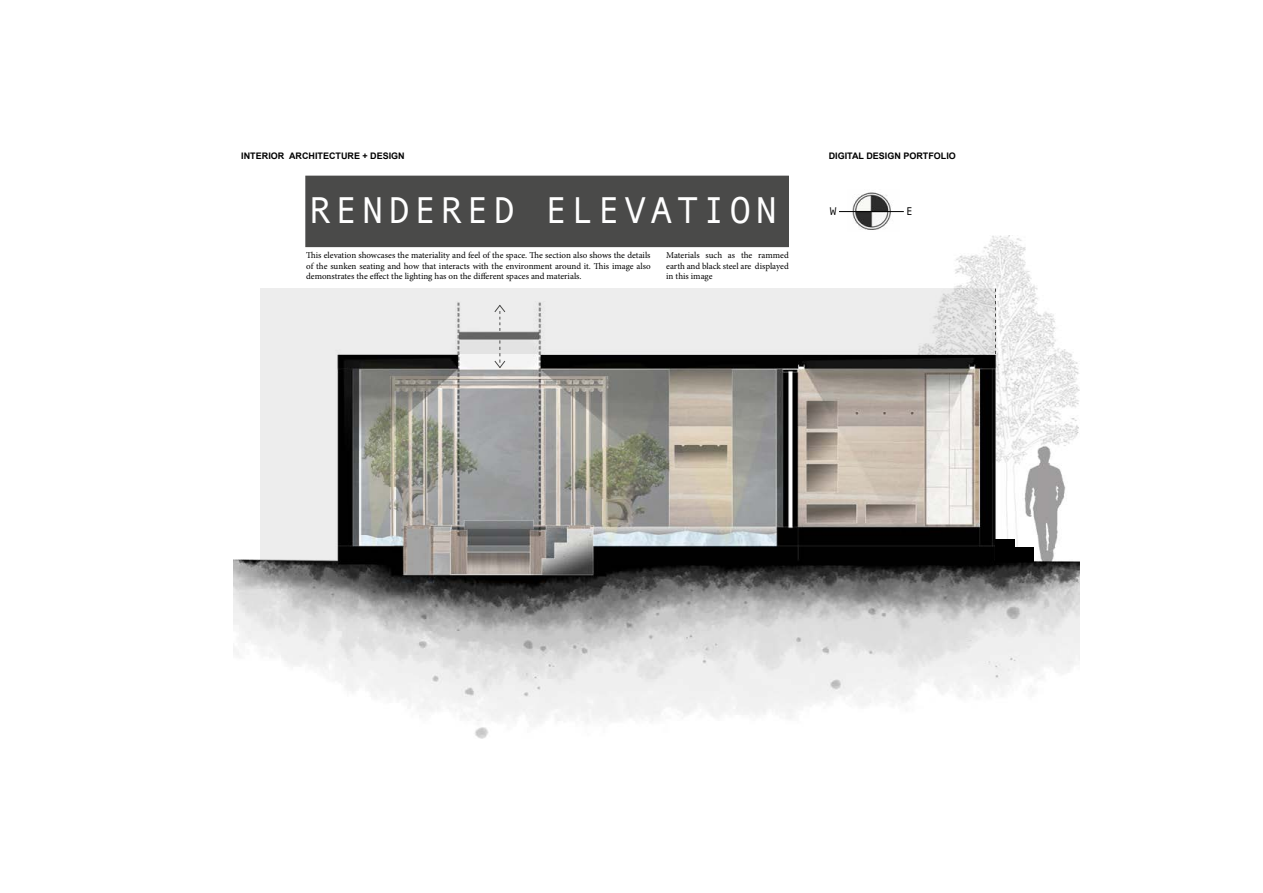
<style>
.page{position:relative;width:1263px;height:893px;background:#fff}
.page>*{position:absolute;margin:0;border:0;box-sizing:border-box;transform-origin:0 0}
.t1{font:37.5px "Andale Mono";letter-spacing:.1em;color:#fff}
.t2{font:11.25px "Andale Mono";color:#000}
.t3{font:9px/10.8px "Minion Pro";color:#000;text-align:justify}
.t4{font:700 9px "Arial";color:#000}
</style>
<div class="page">
<img style="left:234px;top:236px;width:845px;height:503px">
<div style="left:995px;top:539px;width:19px;height:22px;background:#000"></div>
<div style="left:1014px;top:547px;width:19px;height:14px;background:#000"></div>
<svg style="left:494px;top:354px;width:12px;height:15px"></svg>
<div style="left:306px;top:176px;width:482px;height:71px;background:#4a4a49"></div>
<img style="left:847px;top:192px;width:52px;height:38px">
<hr style="left:839px;top:211px;width:65px;height:1px;background:#000">
<svg style="left:260px;top:289px;width:735px;height:65px;background:#e9e9e9"></svg>
<div style="left:260px;top:354px;width:79px;height:207px;background:#ededed"></div>
<svg style="left:995px;top:289px;width:1px;height:65px"></svg>
<p class="t4" style="left:241px;top:149px;width:165px">INTERIOR ARCHITECTURE + DESIGN</p>
<p class="t4" style="left:829px;top:149px;width:129px">DIGITAL DESIGN PORTFOLIO</p>
<h1 class="t1" style="left:309px;top:186px;width:470px">RENDERED ELEVATION</h1>
<p class="t3" style="left:306px;top:250px;width:346px">This elevation showcases the materiality and feel of the space. The section also shows the details of the sunken seating and how that interacts with the environment around it. This image also demonstrates the effect the lighting has on the different spaces and materials.</p>
<p class="t3" style="left:666px;top:250px;width:124px">Materials such as the rammed earth and black steel are displayed in this image</p>
<p class="t2" style="left:830px;top:204px;width:8px">W</p>
<p class="t2" style="left:906px;top:204px;width:8px">E</p>
</div>
